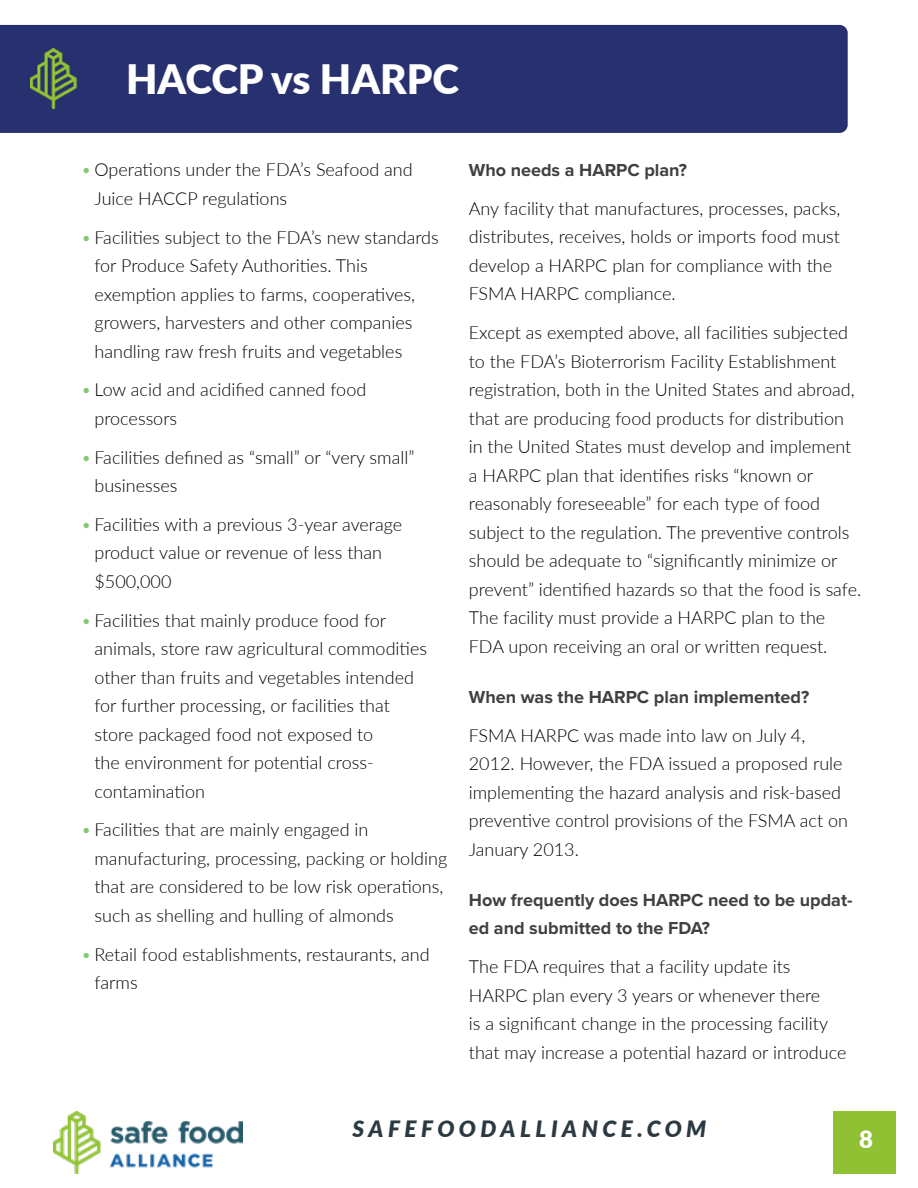
<style>
.page{position:relative;width:918px;height:1188px;background:#fff}
.page>*{position:absolute;margin:0;border:0;box-sizing:border-box;transform-origin:0 0}
.t1{font:900 40.5px "Lato";color:#fff}
.t2{font:900 24px "Lato";color:#fff}
.t3{font:italic 900 22.5px "Lato";letter-spacing:.2em;color:#2b3a42}
.t4{font:300 18px/28.5px "Lato";color:#000}
.t5{font:700 18px/28.5px "Proxima Nova";color:#404040}
.s1{color:#85c776}
</style>
<div class="page">
<img style="left:54px;top:1111px;width:188px;height:63px">
<div style="left:834px;top:1111px;width:62px;height:63px;background:#8fc133"></div>
<div style="left:0;top:25px;width:848px;height:108px;background:#283170"></div>
<img style="left:31px;top:49px;width:48px;height:60px">
<h1 class="t1" style="left:126px;top:49px;width:335px">HACCP vs HARPC</h1>
<p class="t4" style="left:94px;top:155px;width:320px;text-indent:-14px"><span class="s1">•</span> Operations under the FDA’s Seafood and<br>Juice HACCP regulations</p>
<p class="t4" style="left:94px;top:222px;width:346px;text-indent:-14px"><span class="s1">•</span> Facilities subject to the FDA’s new standards for Produce Safety Authorities. This exemption applies to farms, cooperatives, growers, harvesters and other companies handling raw fresh fruits and vegetables</p>
<p class="t4" style="left:94px;top:375px;width:273px;text-indent:-14px"><span class="s1">•</span> Low acid and acidified canned food processors</p>
<p class="t4" style="left:94px;top:442px;width:322px;text-indent:-14px"><span class="s1">•</span> Facilities defined as “small” or “very small” businesses</p>
<p class="t4" style="left:94px;top:510px;width:309px;text-indent:-14px"><span class="s1">•</span> Facilities with a previous 3-year average product value or revenue of less than $500,000</p>
<p class="t4" style="left:94px;top:605px;width:334px;text-indent:-14px"><span class="s1">•</span> Facilities that mainly produce food for animals, store raw agricultural commodities other than fruits and vegetables intended for further processing, or facilities that store packaged food not exposed to<br>the environment for potential cross&shy;contamination</p>
<p class="t4" style="left:94px;top:815px;width:354px;text-indent:-14px"><span class="s1">•</span> Facilities that are mainly engaged in manufacturing, processing, packing or holding that are considered to be low risk operations, such as shelling and hulling of almonds</p>
<p class="t4" style="left:94px;top:939px;width:337px;text-indent:-14px"><span class="s1">•</span> Retail food establishments, restaurants, and farms</p>
<p class="t5" style="left:469px;top:157px;width:220px">Who needs a HARPC plan?</p>
<p class="t4" style="left:469px;top:194px;width:373px">Any facility that manufactures, processes, packs, distributes, receives, holds or imports food must develop a HARPC plan for compliance with the FSMA HARPC compliance.</p>
<p class="t4" style="left:469px;top:318px;width:394px">Except as exempted above, all facilities subjected to the FDA’s Bioterrorism Facility Establishment registration, both in the United States and abroad, that are producing food products for distribution in the United States must develop and implement a HARPC plan that identifies risks “known or reasonably foreseeable” for each type of food subject to the regulation. The preventive controls should be adequate to “significantly minimize or prevent” identified hazards so that the food is safe.<br>The facility must provide a HARPC plan to the FDA upon receiving an oral or written request.</p>
<p class="t5" style="left:469px;top:683px;width:342px">When was the HARPC plan implemented?</p>
<p class="t4" style="left:469px;top:720px;width:381px">FSMA HARPC was made into law on July 4, 2012. However, the FDA issued a proposed rule implementing the hazard analysis and risk-based preventive control provisions of the FSMA act on January 2013.</p>
<p class="t5" style="left:469px;top:886px;width:385px">How frequently does HARPC need to be updat&shy;ed and submitted to the FDA?</p>
<p class="t4" style="left:469px;top:952px;width:379px">The FDA requires that a facility update its HARPC plan every 3 years or whenever there<br>is a significant change in the processing facility that may increase a potential hazard or introduce</p>
<p class="t3" style="left:353px;top:1111px;width:355px">SAFEFOODALLIANCE.COM</p>
<h2 class="t2" style="left:859px;top:1121px;width:15px">8</h2>
</div>
